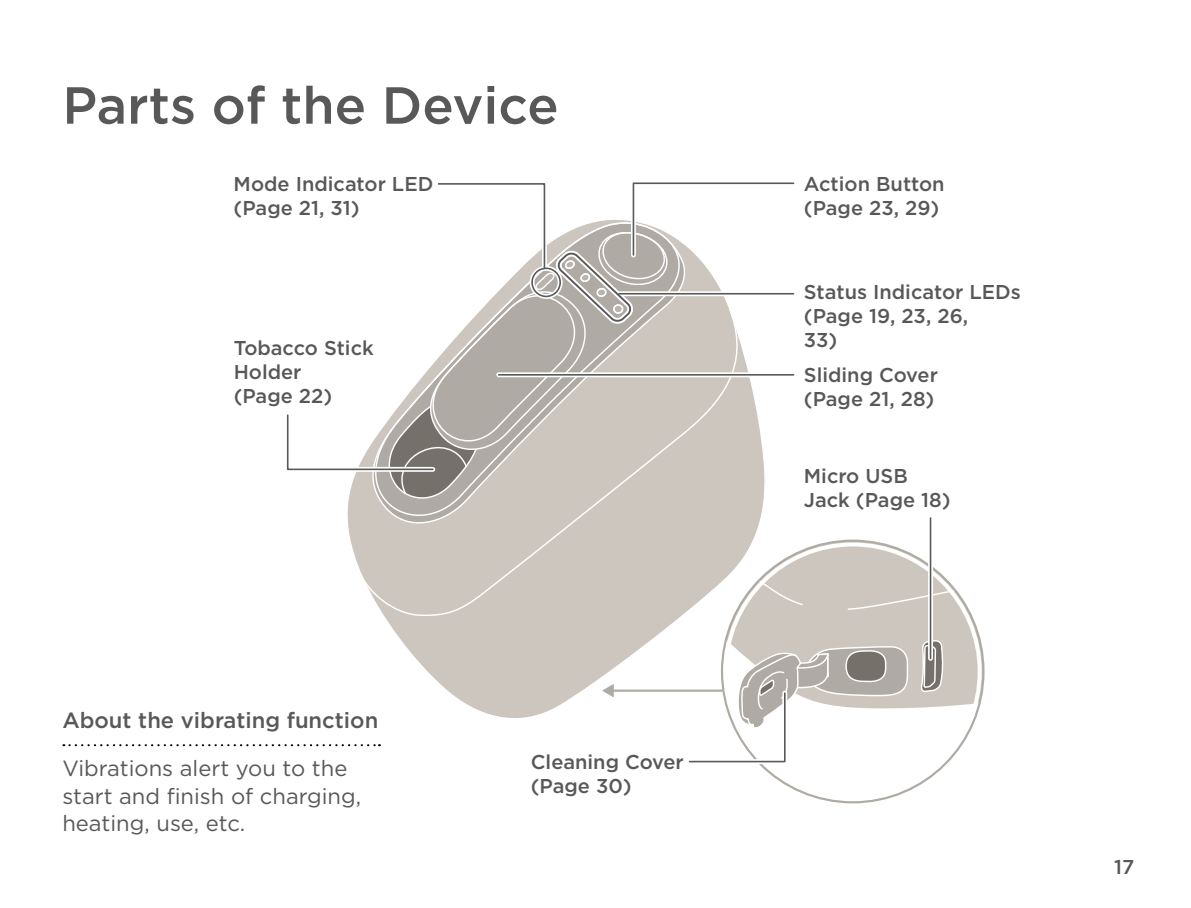
<style>
.page{position:relative;width:1191px;height:908px;background:#fff}
.page>*{position:absolute;margin:0;border:0;box-sizing:border-box;transform-origin:0 0}
.t1{font:500 52px "Gotham";color:#595858}
.t2{font:22px/27.6px "Gotham";color:#595858}
.t3{font:500 22px "Gotham";color:#595858}
.t4{font:500 20px/24px "Gotham";color:#595858}
</style>
<div class="page">
<svg style="left:352px;top:505px;width:411px;height:213px"></svg>
<div style="left:360px;top:505px;width:387px;height:111px;background:#ccc6be"></div>
<svg style="left:347px;top:505px;width:365px;height:40px;background:#cbc5be"></svg>
<hr style="left:612px;top:689px;width:110px;height:2px;background:#afaaa4">
<svg style="left:602px;top:683px;width:12px;height:14px"></svg>
<div style="left:928px;top:517px;width:5px;height:141px;background:#c6c6c6"></div>
<svg style="left:684px;top:540px;width:299px;height:262px"></svg>
<hr style="left:929px;top:517px;width:2px;height:141px;background:#595858">
<svg style="left:286px;top:182px;width:509px;height:323px"></svg>
<div style="left:234px;top:175px;width:204px;height:73px;background:#fff"></div>
<svg style="left:63px;top:744px;width:317px;height:1px"></svg>
<h1 class="t1" style="left:62px;top:71px;width:498px">Parts of the Device</h1>
<p class="t4" style="left:234px;top:171px;width:201px">Mode Indicator LED (Page 21, 31)</p>
<p class="t4" style="left:234px;top:336px;width:142px">Tobacco Stick<br>Holder<br>(Page 22)</p>
<p class="t3" style="left:62px;top:705px;width:317px">About the vibrating function</p>
<p class="t2" style="left:62px;top:753px;width:300px">Vibrations alert you to the start and finish of charging, heating, use, etc.</p>
<p class="t4" style="left:531px;top:748px;width:155px">Cleaning Cover (Page 30)</p>
<p class="t4" style="left:804px;top:171px;width:142px">Action Button (Page 23, 29)</p>
<p class="t4" style="left:804px;top:280px;width:218px">Status Indicator LEDs (Page 19, 23, 26,<br>33)</p>
<p class="t4" style="left:804px;top:362px;width:135px">Sliding Cover (Page 21, 28)</p>
<p class="t4" style="left:804px;top:463px;width:148px">Micro USB<br>Jack (Page 18)</p>
<p class="t4" style="left:1114px;top:854px;width:22px">17</p>
</div>
